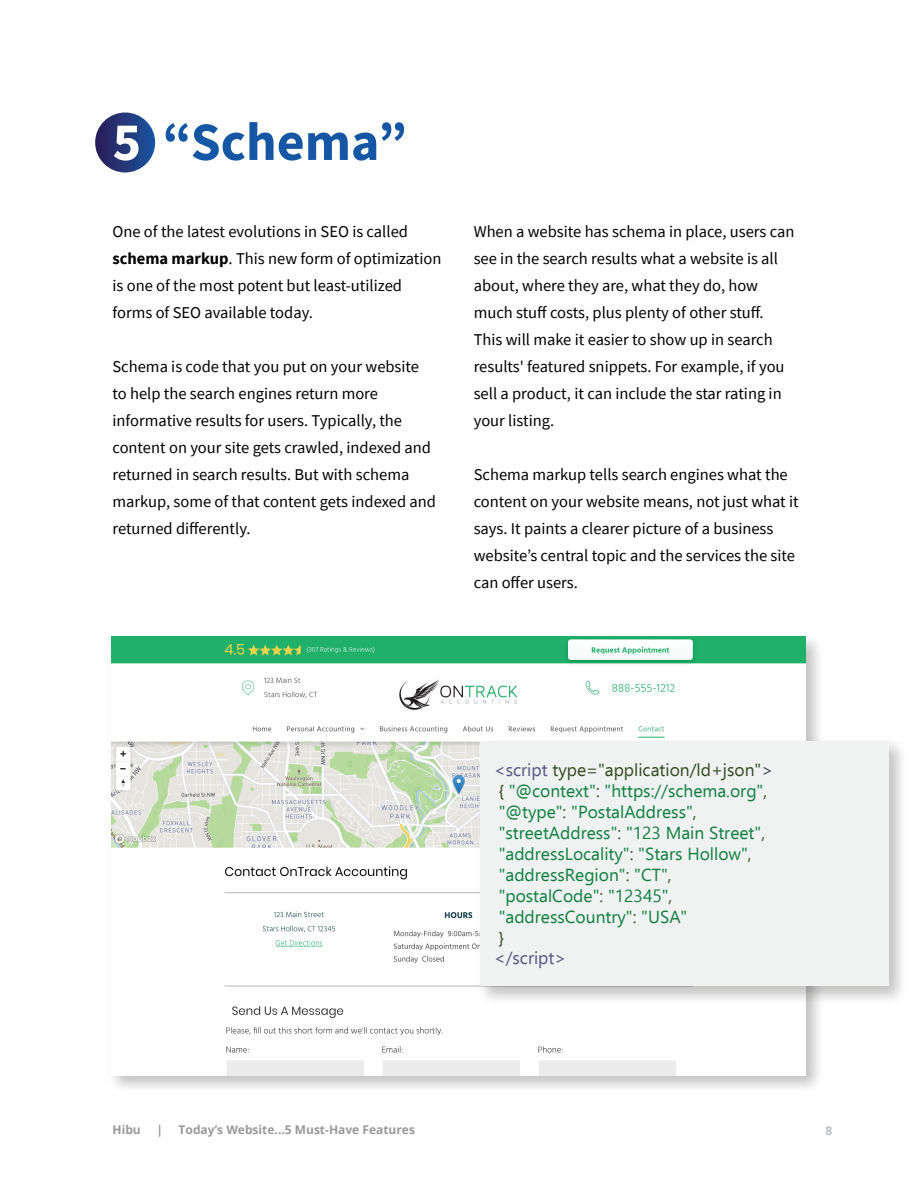
<style>
.page{position:relative;width:918px;height:1188px;background:#fff}
.page>*{position:absolute;margin:0;border:0;box-sizing:border-box;transform-origin:0 0}
.t1{font:700 54px "Source Sans Pro";color:#1557a5}
.t2{font:17.4px/20.9px "Ebrima";color:#0e7f3f}
.t3{font:17.4px "Ebrima";color:#535685}
.t4{font:16.5px/27px "Source Sans Pro";color:#000}
.t5{font:700 12px "Open Sans";color:#999}
.t6{font:700 12px "Open Sans";color:#bcbdc0}
.s1{color:#fff}
.s2{font-weight:700}
.s3{color:#535685}
.s4{color:#334b20}
.s5{color:#3a4956}
</style>
<div class="page">
<div style="left:95px;top:112px;width:60px;height:60px;background:linear-gradient(to right,#322159,#19549e);border-radius:30px"></div>
<img style="left:111px;top:636px;width:708px;height:452px">
<img style="left:111px;top:637px;width:695px;height:438px">
<img style="left:470px;top:732px;width:432px;height:279px">
<div style="left:480px;top:741px;width:409px;height:245px;background:#f0f1f1"></div>
<h1 class="t1" style="left:113px;top:105px;width:296px"><span class="s1">5</span> “Schema”</h1>
<p class="t4" style="left:112px;top:218px;width:330px">One of the latest evolutions in SEO is called <span class="s2">schema markup</span>. This new form of optimization is one of the most potent but least-utilized forms of SEO available today.</p>
<p class="t4" style="left:112px;top:353px;width:325px">Schema is code that you put on your website to help the search engines return more informative results for users. Typically, the content on your site gets crawled, indexed and returned in search results. But with schema markup, some of that content gets indexed and returned differently.</p>
<p class="t4" style="left:474px;top:218px;width:322px">When a website has schema in place, users can see in the search results what a website is all about, where they are, what they do, how much stuff costs, plus plenty of other stuff.<br>This will make it easier to show up in search results' featured snippets. For example, if you sell a product, it can include the star rating in your listing.</p>
<p class="t4" style="left:474px;top:461px;width:327px">Schema markup tells search engines what the content on your website means, not just what it says. It paints a clearer picture of a business website’s central topic and the services the site can offer users.</p>
<p class="t2" style="left:494px;top:759px;width:281px"><span class="s3">&lt;script</span> <span class="s4">type="application/ld+json"</span><span class="s5">&gt; </span><span class="s4">{</span> "@context"<span class="s4">:</span> "https://schema.org"<span class="s4">, </span>"@type"<span class="s4">:</span> "PostalAddress"<span class="s4">, </span>"streetAddress"<span class="s4">:</span> "123 Main Street"<span class="s4">, </span>"addressLocality"<span class="s4">:</span> "Stars Hollow"<span class="s4">, </span>"addressRegion"<span class="s4">:</span> "CT"<span class="s4">, </span>"postalCode"<span class="s4">:</span> "12345"<span class="s4">, </span>"addressCountry"<span class="s4">:</span> "USA"<br><span class="s4">}</span></p>
<p class="t3" style="left:494px;top:945px;width:74px">&lt;/script&gt;</p>
<p class="t5" style="left:113px;top:1121px;width:30px">Hibu</p>
<p class="t5" style="left:156px;top:1121px;width:8px">|</p>
<p class="t5" style="left:179px;top:1121px;width:238px">Today’s Website...5 Must-Have Features</p>
<p class="t6" style="left:826px;top:1122px;width:8px">8</p>
</div>
